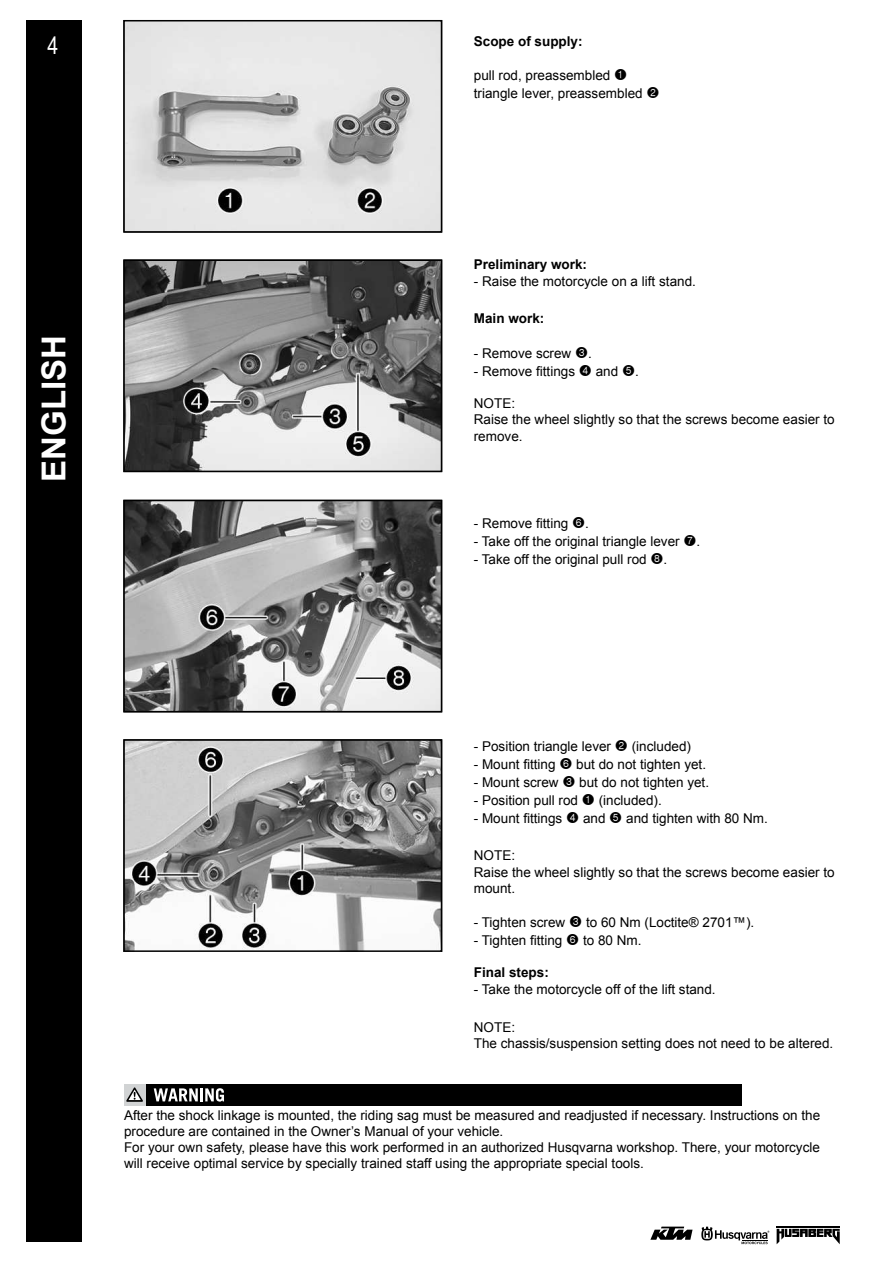
<style>
.page{position:relative;width:893px;height:1263px;background:#fff}
.page>*{position:absolute;margin:0;border:0;box-sizing:border-box;transform-origin:0 0}
.t1{font:700 33px "Arial";color:#fff}
.t2{font:24px "Arial Narrow";color:#fff}
.t3{font:13.5px/16.2px "Arial";color:#000}
.t4{font:700 13.5px "Arial";color:#000}
.s1{font-family:"Circle Frame Neg";font-size:15px}
</style>
<div class="page">
<hr style="left:777px;top:1226px;width:63px;height:2px;background:#000">
<svg style="left:777px;top:1229px;width:63px;height:15px"></svg>
<svg style="left:701px;top:1226px;width:68px;height:18px"></svg>
<svg style="left:650px;top:1226px;width:42px;height:14px"></svg>
<div style="left:26px;top:20px;width:56px;height:1222px;background:#000"></div>
<img style="left:126px;top:23px;width:313px;height:207px">
<div style="left:123px;top:20px;width:319px;height:213px;border:2px solid #000"></div>
<img style="left:126px;top:262px;width:313px;height:207px">
<div style="left:123px;top:259px;width:319px;height:213px;border:2px solid #000"></div>
<img style="left:126px;top:503px;width:313px;height:206px">
<div style="left:123px;top:500px;width:319px;height:212px;border:2px solid #000"></div>
<img style="left:126px;top:742px;width:313px;height:207px">
<div style="left:123px;top:739px;width:319px;height:213px;border:2px solid #000"></div>
<div style="left:145px;top:1084px;width:596px;height:22px;background:#000"></div>
<div style="left:124px;top:1084px;width:21px;height:22px;background:#d1d3d4"></div>
<svg style="left:126px;top:1087px;width:17px;height:15px"></svg>
<svg style="left:154px;top:1088px;width:70px;height:13px"></svg>
<h2 class="t2" style="left:47px;top:36px;width:12px">4</h2>
<p class="t4" style="left:474px;top:36px;width:110px">Scope of supply:</p>
<p class="t3" style="left:474px;top:68px;width:187px;line-height:18px">pull rod, preassembled <span class="s1">1 </span>triangle lever, preassembled <span class="s1">2</span></p>
<h1 class="t1" style="left:42px;top:482px;width:148px;rotate:-90deg">ENGLISH</h1>
<p class="t4" style="left:474px;top:260px;width:115px">Preliminary work:</p>
<p class="t3" style="left:474px;top:274px;width:224px">- Raise the motorcycle on a lift stand.</p>
<p class="t4" style="left:474px;top:314px;width:72px">Main work:</p>
<p class="t3" style="left:474px;top:346px;width:120px">- Remove screw <span class="s1">3</span>.</p>
<p class="t3" style="left:474px;top:363px;width:167px">- Remove ittings <span class="s1">4</span> and <span class="s1">5</span>.</p>
<p class="t3" style="left:474px;top:396px;width:362px">NOTE:<br>Raise the wheel slightly so that the screws become easier to remove.</p>
<p class="t3" style="left:474px;top:515px;width:117px">- Remove itting <span class="s1">6</span>.</p>
<p class="t3" style="left:474px;top:534px;width:228px">- Take off the original triangle lever <span class="s1">7</span>.</p>
<p class="t3" style="left:474px;top:552px;width:195px">- Take off the original pull rod <span class="s1">8</span>.</p>
<p class="t3" style="left:474px;top:739px;width:219px">- Position triangle lever <span class="s1">2</span> (included)</p>
<p class="t3" style="left:474px;top:756px;width:234px">- Mount itting <span class="s1">6</span> but do not tighten yet.</p>
<p class="t3" style="left:474px;top:775px;width:237px">- Mount screw <span class="s1">3</span> but do not tighten yet.</p>
<p class="t3" style="left:474px;top:793px;width:189px">- Position pull rod <span class="s1">1</span> (included).</p>
<p class="t3" style="left:474px;top:810px;width:296px">- Mount ittings <span class="s1">4</span> and <span class="s1">5</span> and tighten with 80 Nm.</p>
<p class="t3" style="left:474px;top:849px;width:362px">NOTE:<br>Raise the wheel slightly so that the screws become easier to mount.</p>
<p class="t3" style="left:474px;top:915px;width:282px">- Tighten screw <span class="s1">3</span> to 60 Nm (Loctite® 2701™).</p>
<p class="t3" style="left:474px;top:932px;width:169px">- Tighten itting <span class="s1">6</span> to 80 Nm.</p>
<p class="t4" style="left:474px;top:967px;width:77px">Final steps:</p>
<p class="t3" style="left:474px;top:982px;width:243px">- Take the motorcycle off of the lift stand.</p>
<p class="t3" style="left:474px;top:1020px;width:361px">NOTE:<br>The chassis/suspension setting does not need to be altered.</p>
<p class="t3" style="left:124px;top:1108px;width:698px">After the shock linkage is mounted, the riding sag must be measured and readjusted if necessary. Instructions on the procedure are contained in the Owner’s Manual of your vehicle.<br>For your own safety, please have this work performed in an authorized Husqvarna workshop. There, your motorcycle will receive optimal service by specially trained staff using the appropriate special tools.</p>
</div>
